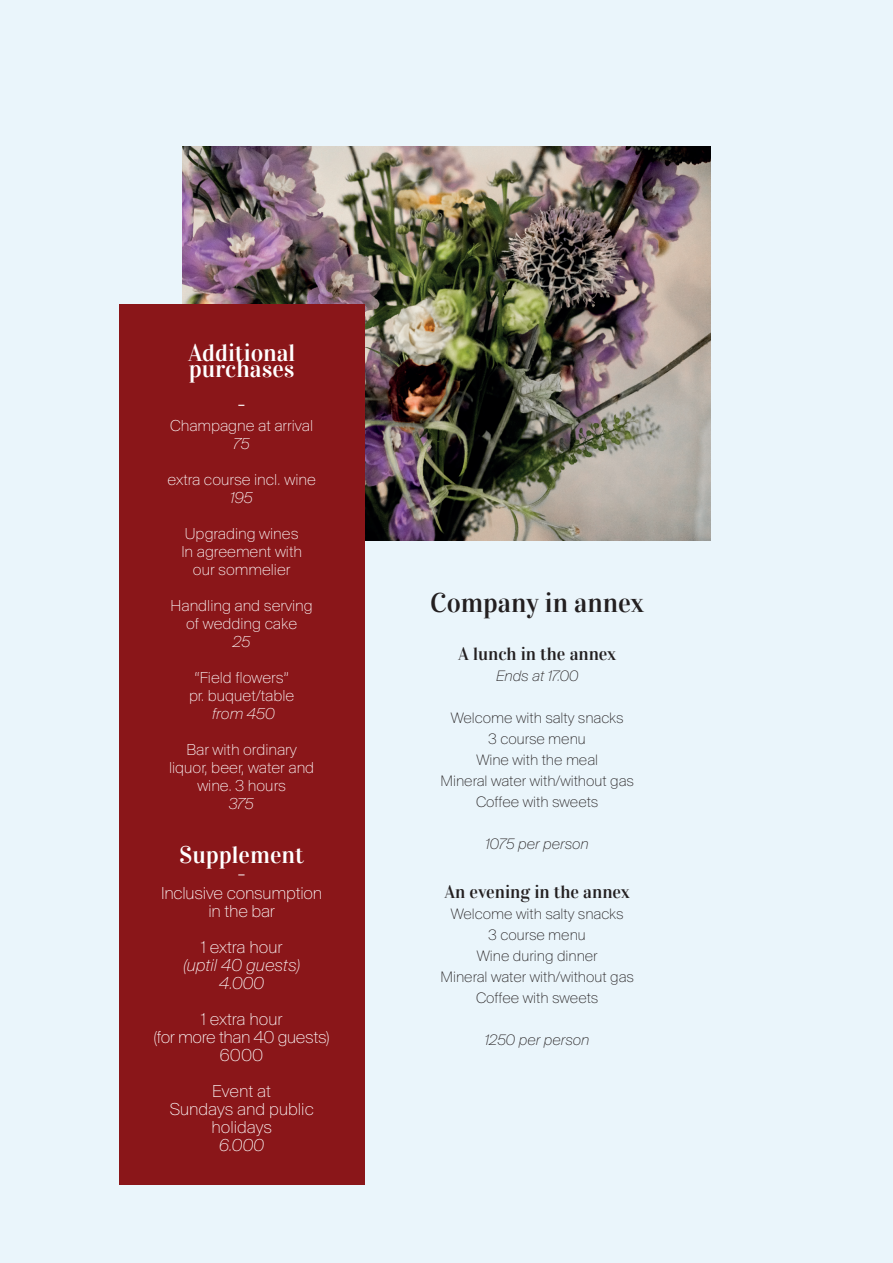
<style>
.page{position:relative;width:893px;height:1263px;background:#eaf5fb}
.page>*{position:absolute;margin:0;border:0;box-sizing:border-box;transform-origin:0 0}
.t1{font:27px "Vidaloka";color:#231f20}
.t2{font:24px/36px "Vidaloka";color:#fff;text-align:center}
.t3{font:100 24px "Suisse BP Intl";color:#fff}
.t4{font:100 18px/18px "Suisse BP Intl";letter-spacing:-.005em;color:#fff;text-align:center}
.t5{font:18px "Vidaloka";color:#231f20}
.t6{font:italic 100 18px/18px "Suisse BP Intl";color:#fff;text-align:center}
.t7{font:100 16.5px/18px "Suisse BP Intl";color:#fff;text-align:center}
.t8{font:italic 100 16.5px "Suisse BP Intl";color:#fff}
.t9{font:100 15.75px/21px "Suisse BP Intl";color:#231f20;text-align:center}
.t10{font:italic 100 15.75px "Suisse BP Intl";color:#231f20}
</style>
<div class="page">
<img style="left:183px;top:147px;width:527px;height:394px">
<div style="left:119px;top:305px;width:245px;height:880px;background:#8a1619"></div>
<h2 class="t2" style="left:188px;top:335px;width:109px">Additional</h2>
<h2 class="t2" style="left:189px;top:351px;width:107px">purchases -</h2>
<p class="t7" style="left:170px;top:416px;width:145px">Champagne at arrival</p>
<p class="t8" style="left:234px;top:433px;width:18px">75</p>
<p class="t7" style="left:168px;top:470px;width:150px">extra course incl. wine</p>
<p class="t8" style="left:231px;top:487px;width:24px">195</p>
<p class="t7" style="left:181px;top:524px;width:122px">Upgrading wines<br>In agreement with our sommelier</p>
<p class="t7" style="left:171px;top:596px;width:144px">Handling and serving of wedding cake</p>
<p class="t8" style="left:233px;top:631px;width:19px">25</p>
<p class="t7" style="left:189px;top:668px;width:107px">“Field flowers” pr. buquet/table</p>
<p class="t8" style="left:212px;top:703px;width:64px">from 450</p>
<p class="t7" style="left:169px;top:740px;width:147px">Bar with ordinary liquor, beer, water and wine. 3 hours</p>
<p class="t8" style="left:229px;top:793px;width:26px">375</p>
<h2 class="t2" style="left:179px;top:837px;width:126px">Supplement</h2>
<h2 class="t3" style="left:238px;top:859px;width:10px">-</h2>
<p class="t4" style="left:161px;top:883px;width:163px">Inclusive consumption in the bar</p>
<p class="t4" style="left:201px;top:937px;width:83px">1 extra hour</p>
<p class="t6" style="left:183px;top:955px;width:118px">(uptil 40 guests)<br>4.000</p>
<p class="t4" style="left:154px;top:1009px;width:177px">1 extra hour<br>(for more than 40 guests)<br>6000</p>
<p class="t4" style="left:170px;top:1081px;width:145px">Event at<br>Sundays and public holidays</p>
<p class="t6" style="left:219px;top:1135px;width:46px">6.000</p>
<h1 class="t1" style="left:430px;top:586px;width:215px">Company in annex</h1>
<p class="t5" style="left:458px;top:643px;width:160px">A lunch in the annex</p>
<p class="t10" style="left:496px;top:667px;width:84px">Ends at 17.00</p>
<p class="t9" style="left:441px;top:707px;width:195px">Welcome with salty snacks<br>3 course menu<br>Wine with the meal<br>Mineral water with/without gas<br>Coffee with sweets</p>
<p class="t10" style="left:486px;top:835px;width:104px">1075 per person</p>
<p class="t5" style="left:444px;top:881px;width:187px">An evening in the annex</p>
<p class="t9" style="left:441px;top:903px;width:195px">Welcome with salty snacks<br>3 course menu<br>Wine during dinner<br>Mineral water with/without gas<br>Coffee with sweets</p>
<p class="t10" style="left:485px;top:1031px;width:106px">1250 per person</p>
</div>
